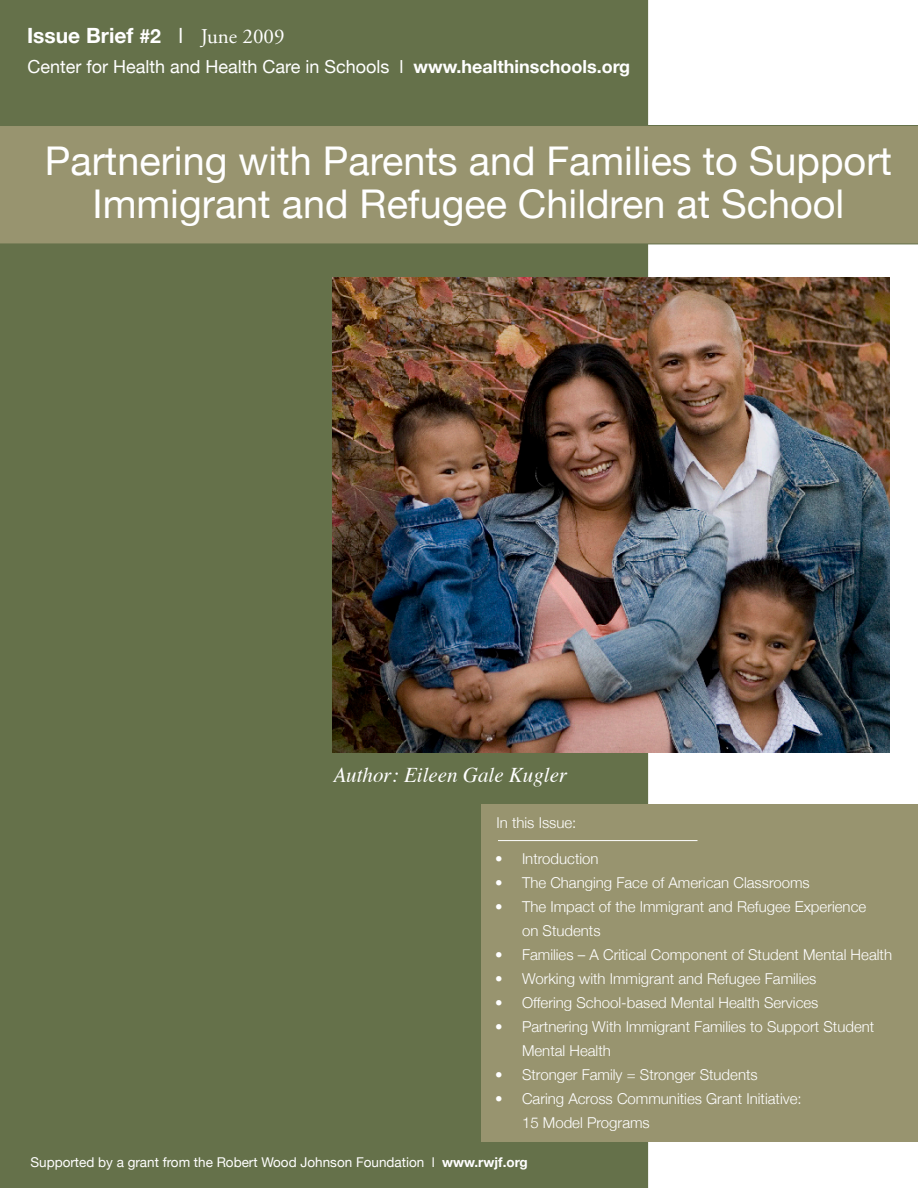
<style>
.page{position:relative;width:918px;height:1188px;background:#fff}
.page>*{position:absolute;margin:0;border:0;box-sizing:border-box;transform-origin:0 0}
.t1{font:39.6px/43.2px "Helvetica Neue";color:#fff;text-align:center}
.t2{font:italic 21px "Times";color:#fff}
.t3{font:700 21px "Helvetica Neue";color:#fff}
.t4{font:18px "Helvetica Neue";color:#fff}
.t5{font:300 15px/24px "Helvetica Neue";color:#fff}
.t6{font:13.5px "Helvetica Neue";color:#fff}
.s1{font-size:19.5px}
.s2{font-weight:400}
.s3{font-family:"Adobe Garamond Pro";font-weight:400}
.s4{font-weight:700}
</style>
<div class="page">
<div style="left:0;top:0;width:648px;height:1188px;background:#65714a"></div>
<img style="left:332px;top:277px;width:558px;height:475px">
<div style="left:482px;top:804px;width:436px;height:338px;background:#98946f"></div>
<div style="left:0;top:125px;width:918px;height:119px;background:#98946f"></div>
<hr style="left:498px;top:840px;width:200px;height:1px;background:#fff">
<h2 class="t3" style="left:27px;top:23px;width:259px">Issue Brief <span class="s1">#2</span> <span class="s2">l</span> <span class="s3">June 2009</span></h2>
<p class="t4" style="left:27px;top:56px;width:604px">Center for Health and Health Care in Schools l <span class="s4">www.healthinschools.org</span></p>
<h1 class="t1" style="left:45px;top:139px;width:849px">Partnering with Parents and Families to Support<br>Immigrant and Refugee Children at School</h1>
<h2 class="t2" style="left:333px;top:767px;width:235px">Author: Eileen Gale Kugler</h2>
<p class="t5" style="left:496px;top:810px;width:81px">In this Issue:</p>
<p class="t5" style="left:495px;top:846px;width:9px;text-align:justify">• • •</p>
<p class="t5" style="left:495px;top:942px;width:9px;text-align:justify">• • • •</p>
<p class="t5" style="left:495px;top:1062px;width:9px">• •</p>
<p class="t5" style="left:522px;top:846px;width:372px">Introduction<br>The Changing Face of American Classrooms<br>The Impact of the Immigrant and Refugee Experience<br>on Students<br>Families – A Critical Component of Student Mental Health Working with Immigrant and Refugee Families<br>Offering School-based Mental Health Services<br>Partnering With Immigrant Families to Support Student Mental Health<br>Stronger Family = Stronger Students<br>Caring Across Communities Grant Initiative:<br>15 Model Programs</p>
<p class="t6" style="left:30px;top:1154px;width:499px">Supported by a grant from the Robert Wood Johnson Foundation l <span class="s4">www.rwjf.org</span></p>
</div>
